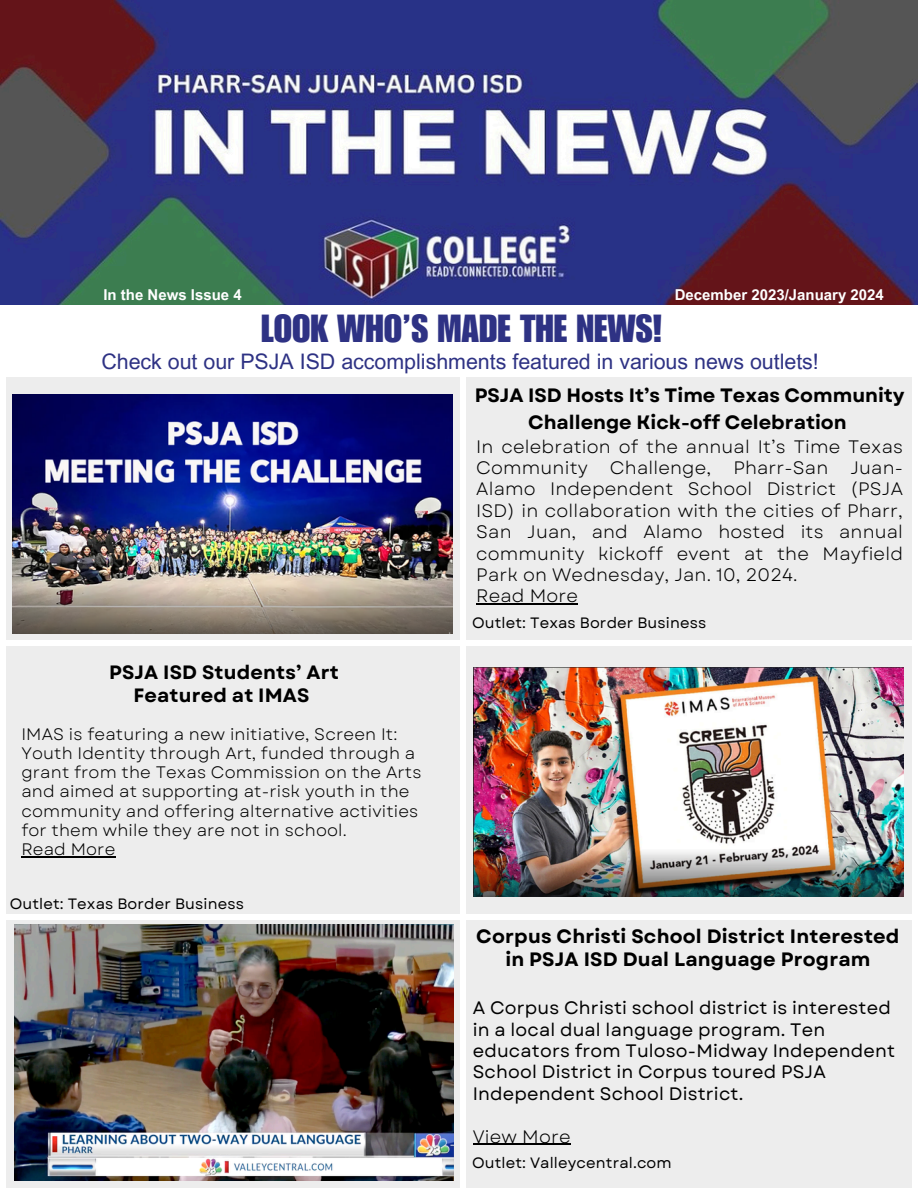
<style>
.page{position:relative;width:918px;height:1188px;background:#fff}
.page>*{position:absolute;margin:0;border:0;box-sizing:border-box;transform-origin:0 0}
.t1{font:38.1px "Impact LT Std";color:#2e3284}
.t2{font:21.45px "Arial MT Pro";color:#2e3284}
.t3{font:700 19.35px/22.5px "Garet";letter-spacing:.01em;color:#000;text-align:center}
.t4{font:18px/21.3px "Garet";letter-spacing:.01em;color:#000}
.t5{font:18px/21.3px "Garet";letter-spacing:.01em;color:#000}
.t6{font:16.65px/19.2px "Garet";letter-spacing:.01em;color:#000}
.t7{font:15px "Garet";letter-spacing:.01em;color:#000}
.t8{font:700 15px "Arial MT Pro";color:#fff}
</style>
<div class="page">
<div style="left:0;top:378px;width:918px;height:810px;background:#ededed"></div>
<img style="left:13px;top:395px;width:440px;height:238px">
<div style="left:0;top:914px;width:918px;height:6px;background:#fff"></div>
<div style="left:0;top:640px;width:918px;height:6px;background:#fff"></div>
<div style="left:460px;top:378px;width:6px;height:810px;background:#fff"></div>
<div style="left:0;top:378px;width:6px;height:810px;background:#fff"></div>
<div style="left:912px;top:378px;width:6px;height:810px;background:#fff"></div>
<img style="left:14px;top:924px;width:439px;height:257px">
<img style="left:0;top:0;width:918px;height:305px">
<img style="left:473px;top:667px;width:431px;height:230px">
<hr style="left:476px;top:603px;width:91px;height:2px;background:#000">
<svg style="left:567px;top:603px;width:11px;height:2px"></svg>
<hr style="left:21px;top:856px;width:95px;height:1px;background:#000">
<hr style="left:473px;top:1144px;width:44px;height:1px;background:#000">
<hr style="left:517px;top:1144px;width:54px;height:1px;background:#000">
<h4 class="t8" style="left:103px;top:289px;width:140px">In the News Issue 4</h4>
<p class="t8" style="left:675px;top:289px;width:211px">December 2023/January 2024</p>
<h3 class="t1" style="left:261px;top:315px;width:403px">LOOK WHO’S MADE THE NEWS!</h3>
<h2 class="t2" style="left:101px;top:353px;width:719px">Check out our PSJA ISD accomplishments featured in various news outlets!</h2>
<h4 class="t3" style="left:475px;top:381px;width:431px;line-height:27px">PSJA ISD Hosts It’s Time Texas Community<br>Challenge Kick-off Celebration</h4>
<p class="t4" style="left:476px;top:436px;width:428px">In celebration of the annual It’s Time Texas Community Challenge, Pharr-San Juan-Alamo Independent School District (PSJA ISD) in collaboration with the cities of Pharr, San Juan, and Alamo hosted its annual community kickoff event at the Mayfield Park on Wednesday, Jan. 10, 2024.<br>Read More</p>
<p class="t3" style="left:109px;top:661px;width:231px">PSJA ISD Students’ Art<br>Featured at IMAS</p>
<h2 class="t6" style="left:21px;top:725px;width:402px">IMAS is featuring a new initiative, Screen It:<br>Youth Identity through Art, funded through a grant from the Texas Commission on the Arts and aimed at supporting at-risk youth in the community and offering alternative activities for them while they are not in school.<br>Read More</h2>
<h4 class="t7" style="left:10px;top:893px;width:236px">Outlet: Texas Border Business</h4>
<p class="t7" style="left:472px;top:612px;width:236px">Outlet: Texas Border Business</p>
<p class="t3" style="left:476px;top:926px;width:425px">Corpus Christi School District Interested in PSJA ISD Dual Language Program</p>
<p class="t5" style="left:473px;top:997px;width:424px">A Corpus Christi school district is interested in a local dual language program. Ten educators from Tuloso-Midway Independent School District in Corpus toured PSJA Independent School District.</p>
<h2 class="t4" style="left:473px;top:1126px;width:99px">View More</h2>
<h4 class="t7" style="left:472px;top:1152px;width:201px">Outlet: Valleycentral.com</h4>
</div>
